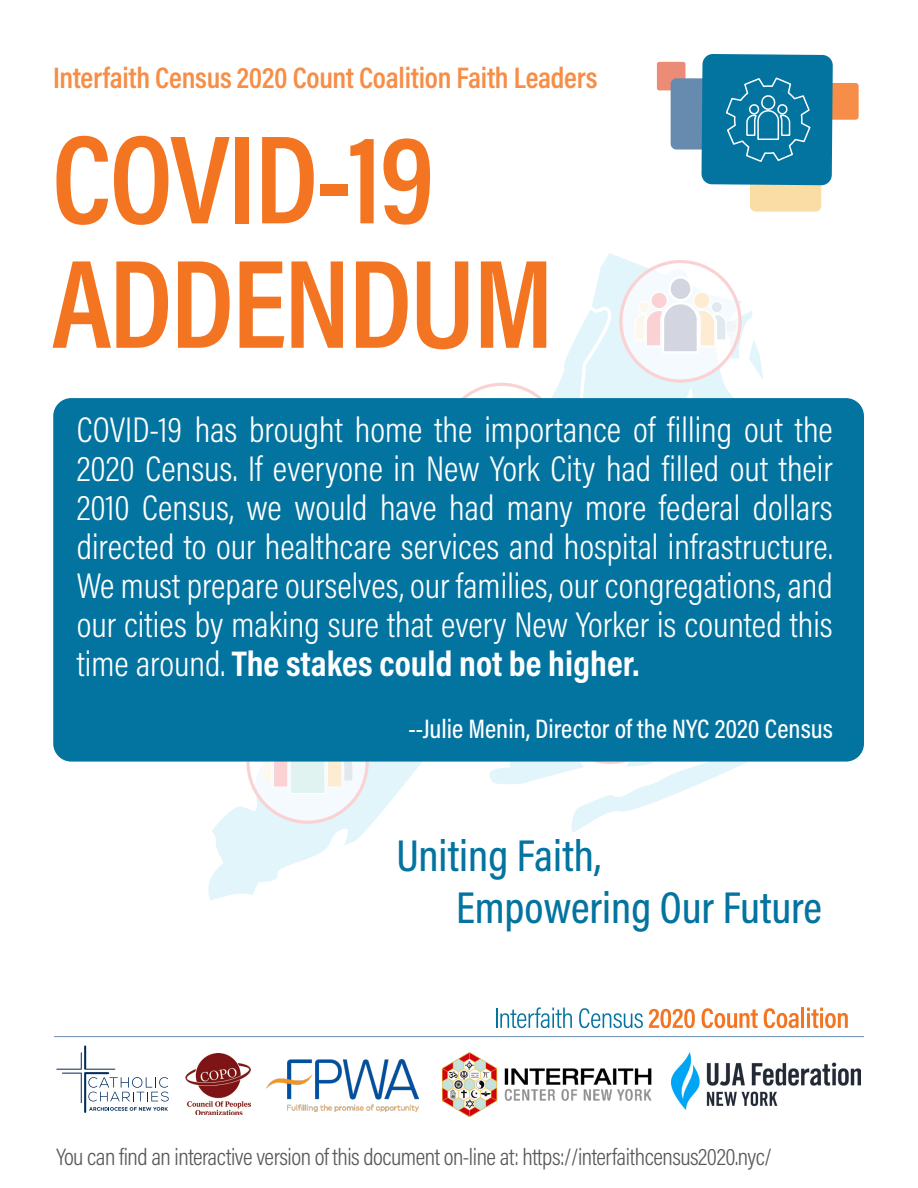
<style>
.page{position:relative;width:918px;height:1188px;background:#fff}
.page>*{position:absolute;margin:0;border:0;box-sizing:border-box;transform-origin:0 0}
.t1{font:127.5px/124.5px "Acumin Variable Concept";letter-spacing:-.215em;color:#f47521}
.t2{font:45px/51.6px "Acumin Variable Concept";letter-spacing:-.1em;color:#0374a0}
.t3{font:36px/39px "Acumin Variable Concept";letter-spacing:-.08em;color:#fff;text-align:justify}
.t4{font:30px "Acumin Variable Concept";letter-spacing:-.085em;color:#f78e47}
.t5{font:27px "Acumin Variable Concept";letter-spacing:-.095em;color:#fff}
.t6{font:24px "Acumin Variable Concept";letter-spacing:-.125em;color:#58595b}
</style>
<div class="page">
<svg style="left:496px;top:1007px;width:76px;height:21px"></svg>
<svg style="left:579px;top:1008px;width:64px;height:20px"></svg>
<svg style="left:649px;top:1009px;width:46px;height:19px"></svg>
<svg style="left:702px;top:1008px;width:56px;height:20px"></svg>
<svg style="left:764px;top:1008px;width:35px;height:20px"></svg>
<hr style="left:801px;top:1008px;width:3px;height:20px;background:#f47521">
<svg style="left:807px;top:1008px;width:41px;height:20px"></svg>
<hr style="left:54px;top:1036px;width:810px;height:1px;background:#6b8fb0">
<img style="left:185px;top:1054px;width:65px;height:61px">
<img style="left:442px;top:1053px;width:210px;height:63px">
<img style="left:267px;top:1060px;width:151px;height:52px">
<svg style="left:56px;top:1046px;width:113px;height:66px"></svg>
<img style="left:672px;top:1053px;width:189px;height:57px">
<svg style="left:208px;top:762px;width:214px;height:139px"></svg>
<svg style="left:489px;top:762px;width:60px;height:22px"></svg>
<svg style="left:462px;top:253px;width:301px;height:145px"></svg>
<svg style="left:246px;top:762px;width:123px;height:62px"></svg>
<svg style="left:549px;top:762px;width:198px;height:70px"></svg>
<div style="left:657px;top:62px;width:29px;height:28px;background:#eb8d76;border-radius:2px"></div>
<div style="left:750px;top:140px;width:71px;height:72px;background:#f9dda4;border-radius:6px"></div>
<div style="left:822px;top:83px;width:37px;height:37px;background:#f68e49;border-radius:3px"></div>
<div style="left:671px;top:78px;width:71px;height:72px;background:#678bae;border-radius:6px"></div>
<svg style="left:701px;top:54px;width:132px;height:131px;background:#187fa7"></svg>
<div style="left:53px;top:398px;width:811px;height:364px;background:#0374a0;border-radius:18px"></div>
<p class="t4" style="left:53px;top:57px;width:547px">Interfaith Census 2020 Count Coalition Faith Leaders</p>
<h1 class="t1" style="left:52px;top:112px;width:532px">COVID-19<br>ADDENDUM</h1>
<p class="t3" style="left:77px;top:409px;width:762px">COVID-19 has brought home the importance of filling out the 2020 Census. If everyone in New York City had filled out their 2010 Census, we would have had many more federal dollars directed to our healthcare services and hospital infrastructure.<br>We must prepare ourselves, our families, our congregations, and our cities by making sure that every New Yorker is counted this time around. The stakes could not be higher.</p>
<p class="t5" style="left:408px;top:710px;width:428px">--Julie Menin, Director of the NYC 2020 Census</p>
<p class="t2" style="left:456px;top:828px;width:371px;text-indent:-60px">Uniting Faith,<br>Empowering Our Future</p>
<p class="t6" style="left:56px;top:1140px;width:720px">You can find an interactive version of this document on-line at: https://interfaithcensus2020.nyc/</p>
</div>
